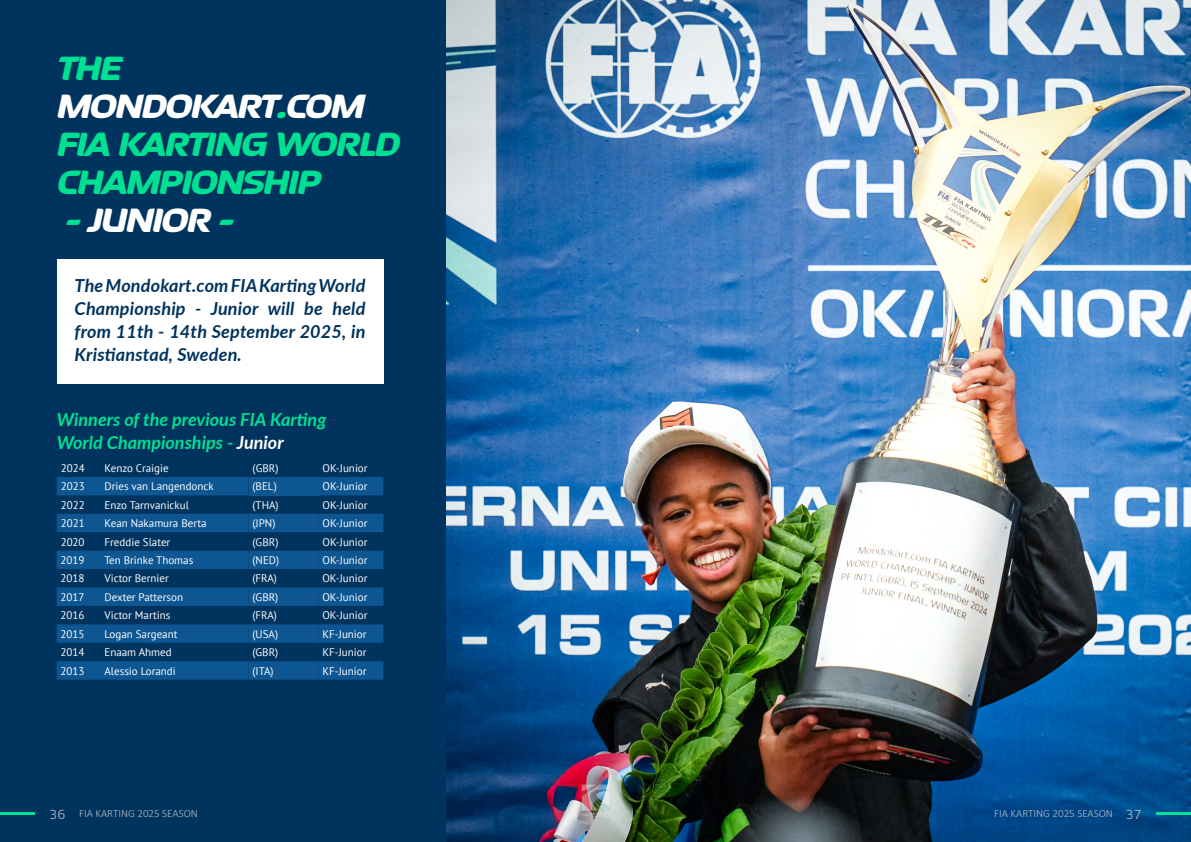
<style>
.page{position:relative;width:1191px;height:842px;background:#fff}
.page>*{position:absolute;margin:0;border:0;box-sizing:border-box;transform-origin:0 0}
.t1{font:italic 800 38px/38px "September";letter-spacing:-.05em;color:#00e093}
.t2{font:italic 800 38px "September";letter-spacing:-.05em;color:#fff}
.t3{font:italic 700 18px/23px "Lato";letter-spacing:.01em;color:#00335e;text-align:justify}
.t4{font:italic 700 18px/23px "Lato";color:#00e093}
.t5{font:11px "PT Sans";color:#fff}
.t6{font:300 11px "Calibri";color:#b6c0c6}
.t7{font:700 9px "Alverata";color:#fff}
.s1{color:#fff}
.s2{color:#00e093}
.s3{font-family:"Sukhumvit Set";font-size:14px}
</style>
<div class="page">
<img style="left:445px;top:0;width:746px;height:842px">
<div style="left:0;top:0;width:445px;height:842px;background:#00335e"></div>
<hr style="left:0;top:813px;width:35px;height:2px;background:#00e394">
<hr style="left:1156px;top:813px;width:35px;height:2px;background:#00e394">
<div style="left:57px;top:477px;width:326px;height:18px;background:#0e5692"></div>
<div style="left:249px;top:477px;width:69px;height:18px;background:#0e5692"></div>
<svg style="left:57px;top:514px;width:326px;height:166px;fill:#0e5692"></svg>
<svg style="left:249px;top:514px;width:69px;height:166px"></svg>
<svg style="left:581px;top:784px;width:28px;height:33px"></svg>
<div style="left:57px;top:260px;width:326px;height:124px;background:#fff"></div>
<h1 class="t1" style="left:57px;top:48px;width:345px">THE<br><span class="s1">MONDOKART</span>.<span class="s1">COM<br></span>FIA KARTING WORLD<br>CHAMPIONSHIP</h1>
<h1 class="t2" style="left:66px;top:195px;width:170px"><span class="s2">-</span> JUNIOR <span class="s2">-</span></h1>
<h2 class="t3" style="left:75px;top:273px;width:292px">The Mondokart.com FIA Karting World Championship - Junior will be held from 11th - 14th September 2025, in Kristianstad, Sweden.</h2>
<h2 class="t4" style="left:57px;top:407px;width:271px">Winners of the previous FIA Karting<br>World Championships - <span class="s1">Junior</span></h2>
<p class="t5" style="left:61px;top:461px;width:25px">2024</p>
<p class="t5" style="left:105px;top:461px;width:66px">Kenzo Craigie</p>
<p class="t5" style="left:252px;top:461px;width:27px">(GBR)</p>
<p class="t5" style="left:322px;top:461px;width:47px">OK-Junior</p>
<p class="t5" style="left:61px;top:479px;width:25px">2023</p>
<p class="t5" style="left:105px;top:479px;width:111px">Dries van Langendonck</p>
<p class="t5" style="left:252px;top:479px;width:26px">(BEL)</p>
<p class="t5" style="left:322px;top:479px;width:47px">OK-Junior</p>
<p class="t5" style="left:61px;top:498px;width:25px">2022</p>
<p class="t5" style="left:105px;top:498px;width:86px">Enzo Tarnvanickul</p>
<p class="t5" style="left:252px;top:498px;width:28px">(THA)</p>
<p class="t5" style="left:322px;top:498px;width:47px">OK-Junior</p>
<p class="t5" style="left:61px;top:516px;width:25px">2021</p>
<p class="t5" style="left:105px;top:516px;width:104px">Kean Nakamura Berta</p>
<p class="t5" style="left:252px;top:516px;width:24px">(JPN)</p>
<p class="t5" style="left:322px;top:516px;width:47px">OK-Junior</p>
<p class="t5" style="left:61px;top:535px;width:25px">2020</p>
<p class="t5" style="left:105px;top:535px;width:67px">Freddie Slater</p>
<p class="t5" style="left:252px;top:535px;width:27px">(GBR)</p>
<p class="t5" style="left:322px;top:535px;width:47px">OK-Junior</p>
<p class="t5" style="left:61px;top:553px;width:25px">2019</p>
<p class="t5" style="left:105px;top:553px;width:90px">Ten Brinke Thomas</p>
<p class="t5" style="left:252px;top:553px;width:28px">(NED)</p>
<p class="t5" style="left:322px;top:553px;width:47px">OK-Junior</p>
<p class="t5" style="left:61px;top:571px;width:25px">2018</p>
<p class="t5" style="left:104px;top:571px;width:66px">Victor Bernier</p>
<p class="t5" style="left:252px;top:571px;width:26px">(FRA)</p>
<p class="t5" style="left:322px;top:571px;width:47px">OK-Junior</p>
<p class="t5" style="left:61px;top:590px;width:25px">2017</p>
<p class="t5" style="left:104px;top:590px;width:80px">Dexter Patterson</p>
<p class="t5" style="left:252px;top:590px;width:27px">(GBR)</p>
<p class="t5" style="left:322px;top:590px;width:47px">OK-Junior</p>
<p class="t5" style="left:61px;top:608px;width:25px">2016</p>
<p class="t5" style="left:104px;top:608px;width:67px">Victor Martins</p>
<p class="t5" style="left:252px;top:608px;width:26px">(FRA)</p>
<p class="t5" style="left:322px;top:608px;width:47px">OK-Junior</p>
<p class="t5" style="left:61px;top:627px;width:25px">2015</p>
<p class="t5" style="left:104px;top:627px;width:74px">Logan Sargeant</p>
<p class="t5" style="left:252px;top:627px;width:27px">(USA)</p>
<p class="t5" style="left:322px;top:627px;width:46px">KF-Junior</p>
<p class="t5" style="left:61px;top:645px;width:25px">2014</p>
<p class="t5" style="left:104px;top:645px;width:69px">Enaam Ahmed</p>
<p class="t5" style="left:252px;top:645px;width:27px">(GBR)</p>
<p class="t5" style="left:322px;top:645px;width:46px">KF-Junior</p>
<p class="t5" style="left:61px;top:664px;width:25px">2013</p>
<p class="t5" style="left:104px;top:664px;width:73px">Alessio Lorandi</p>
<p class="t5" style="left:252px;top:664px;width:23px">(ITA)</p>
<p class="t5" style="left:322px;top:664px;width:46px">KF-Junior</p>
<p class="t6" style="left:49px;top:807px;width:150px"><span class="s3">36</span> FIA KARTING 2025 SEASON</p>
<p class="t6" style="left:994px;top:807px;width:149px">FIA KARTING 2025 SEASON <span class="s3">37</span></p>
<p class="t7" style="left:194px;top:812px;width:7px">9</p>
</div>
